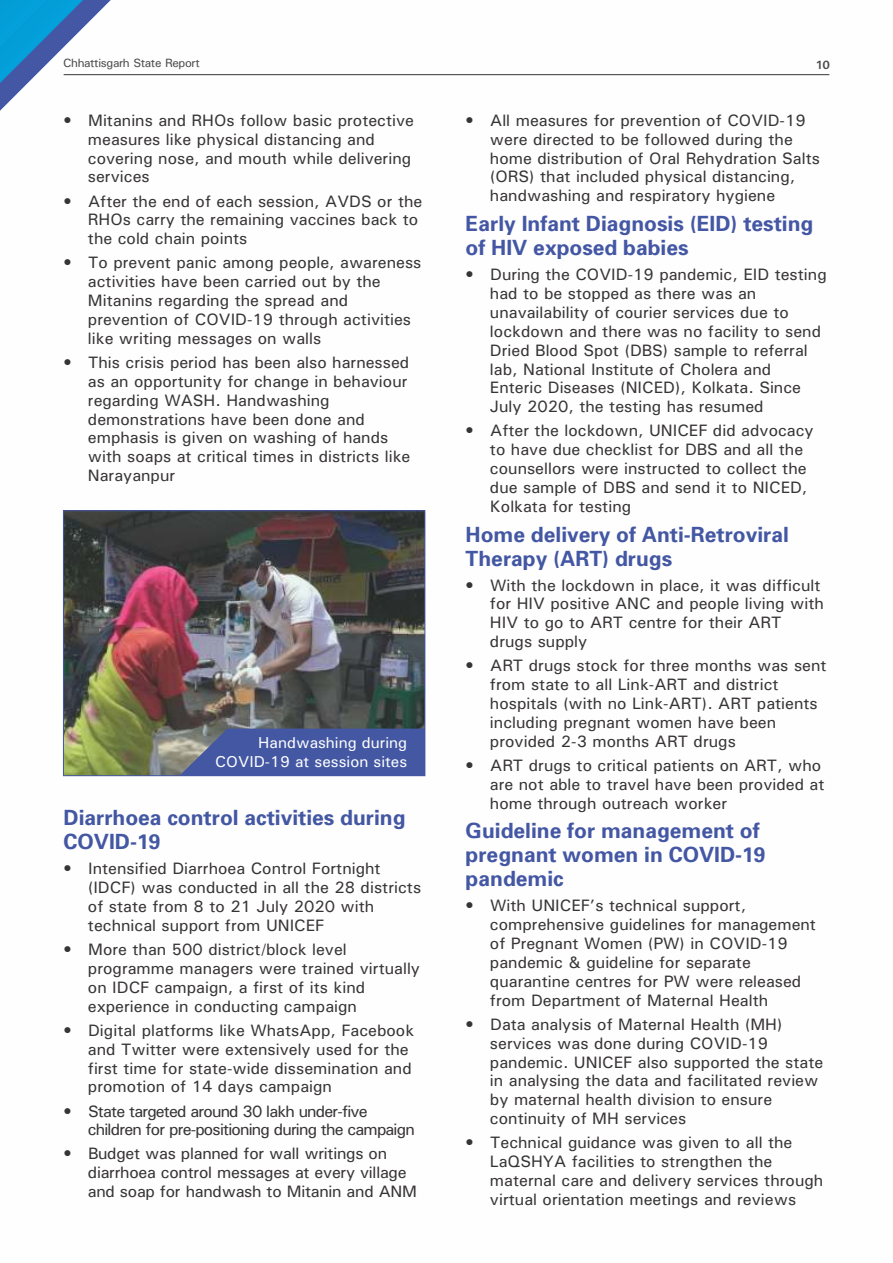
<style>
.page{position:relative;width:893px;height:1263px;background:#fff}
.page>*{position:absolute;margin:0;border:0;box-sizing:border-box;transform-origin:0 0}
.t1{font:700 21px/24px "Univers 65";color:#4457a4}
.t2{font:700 21px/24px "Univers 65";color:#4357a3}
.t3{font:500 16.5px/18.9px "Univers";color:#373435}
.t4{font:500 16.5px/18.9px "Univers";letter-spacing:-.05em;color:#373435}
.t5{font:500 15.75px/19.2px "Univers";color:#fefefe;text-align:right}
.t6{font:500 12px "Univers";letter-spacing:-.03em;color:#4b4b4d}
.t7{font:700 12px "Univers";color:#4b4b4d}
</style>
<div class="page">
<svg style="left:0;top:0;width:162px;height:111px"></svg>
<img style="left:65px;top:512px;width:358px;height:262px">
<svg style="left:158px;top:728px;width:265px;height:46px;background:#50619d"></svg>
<div style="left:63px;top:510px;width:362px;height:266px;border:1px solid #4457a4"></div>
<hr style="left:64px;top:74px;width:765px;height:1px;background:#373435">
<p class="t6" style="left:63px;top:59px;width:138px">Chhattisgarh State Report</p>
<p class="t7" style="left:815px;top:61px;width:16px">10</p>
<p class="t3" style="left:88px;top:112px;width:328px;text-indent:-24px">• Mitanins and RHOs follow basic protective measures like physical distancing and covering nose, and mouth while delivering services</p>
<p class="t3" style="left:88px;top:193px;width:336px;text-indent:-24px">• After the end of each session, AVDS or the<br>RHOs carry the remaining vaccines back to the cold chain points</p>
<p class="t3" style="left:88px;top:255px;width:335px;text-indent:-24px">• To prevent panic among people, awareness activities have been carried out by the Mitanins regarding the spread and prevention of COVID-19 through activities like writing messages on walls</p>
<p class="t3" style="left:88px;top:354px;width:324px;text-indent:-24px">• This crisis period has been also harnessed as an opportunity for change in behaviour regarding WASH. Handwashing demonstrations have been done and emphasis is given on washing of hands with soaps at critical times in districts like Narayanpur</p>
<p class="t5" style="left:215px;top:734px;width:194px">Handwashing during<br>COVID-19 at session sites</p>
<p class="t2" style="left:64px;top:808px;width:343px">Diarrhoea control activities during<br>COVID-19</p>
<p class="t3" style="left:88px;top:861px;width:335px;text-indent:-24px">• Intensified Diarrhoea Control Fortnight (IDCF) was conducted in all the 28 districts of state from 8 to 21 July 2020 with technical support from UNICEF</p>
<p class="t3" style="left:88px;top:941px;width:334px;text-indent:-24px">• More than 500 district/block level programme managers were trained virtually on IDCF campaign, a first of its kind experience in conducting campaign</p>
<p class="t3" style="left:88px;top:1022px;width:328px;text-indent:-24px">• Digital platforms like WhatsApp, Facebook and Twitter were extensively used for the first time for state-wide dissemination and promotion of 14 days campaign</p>
<p class="t4" style="left:88px;top:1103px;width:328px;text-indent:-24px">• State targeted around 30 lakh under-five children for pre-positioning during the campaign</p>
<p class="t3" style="left:88px;top:1146px;width:331px;text-indent:-24px">• Budget was planned for wall writings on diarrhoea control messages at every village and soap for handwash to Mitanin and ANM</p>
<p class="t3" style="left:490px;top:112px;width:332px;text-indent:-24px">• All measures for prevention of COVID-19 were directed to be followed during the home distribution of Oral Rehydration Salts (ORS) that included physical distancing, handwashing and respiratory hygiene</p>
<p class="t1" style="left:466px;top:213px;width:349px">Early Infant Diagnosis (EID) testing of HIV exposed babies</p>
<p class="t3" style="left:490px;top:266px;width:338px;text-indent:-24px">• During the COVID-19 pandemic, EID testing had to be stopped as there was an unavailability of courier services due to lockdown and there was no facility to send Dried Blood Spot (DBS) sample to referral lab, National Institute of Cholera and Enteric Diseases (NICED), Kolkata. Since July 2020, the testing has resumed</p>
<p class="t3" style="left:490px;top:423px;width:325px;text-indent:-24px">• After the lockdown, UNICEF did advocacy to have due checklist for DBS and all the counsellors were instructed to collect the due sample of DBS and send it to NICED, Kolkata for testing</p>
<p class="t2" style="left:466px;top:524px;width:325px">Home delivery of Anti-Retroviral<br>Therapy (ART) drugs</p>
<p class="t3" style="left:490px;top:577px;width:335px;text-indent:-24px">• With the lockdown in place, it was difficult for HIV positive ANC and people living with HIV to go to ART centre for their ART drugs supply</p>
<p class="t3" style="left:490px;top:658px;width:338px;text-indent:-24px">• ART drugs stock for three months was sent from state to all Link-ART and district hospitals (with no Link-ART). ART patients including pregnant women have been provided 2-3 months ART drugs</p>
<p class="t3" style="left:490px;top:757px;width:336px;text-indent:-24px">• ART drugs to critical patients on ART, who are not able to travel have been provided at home through outreach worker</p>
<p class="t1" style="left:466px;top:821px;width:301px">Guideline for management of pregnant women in COVID-19 pandemic</p>
<p class="t3" style="left:490px;top:898px;width:328px;text-indent:-24px">• With UNICEF’s technical support, comprehensive guidelines for management of Pregnant Women (PW) in COVID-19 pandemic &amp; guideline for separate quarantine centres for PW were released from Department of Maternal Health</p>
<p class="t3" style="left:490px;top:1016px;width:335px;text-indent:-24px">• Data analysis of Maternal Health (MH) services was done during COVID-19 pandemic. UNICEF also supported the state in analysing the data and facilitated review by maternal health division to ensure continuity of MH services</p>
<p class="t3" style="left:490px;top:1134px;width:335px;text-indent:-24px">• Technical guidance was given to all the LaQSHYA facilities to strengthen the maternal care and delivery services through virtual orientation meetings and reviews</p>
</div>
